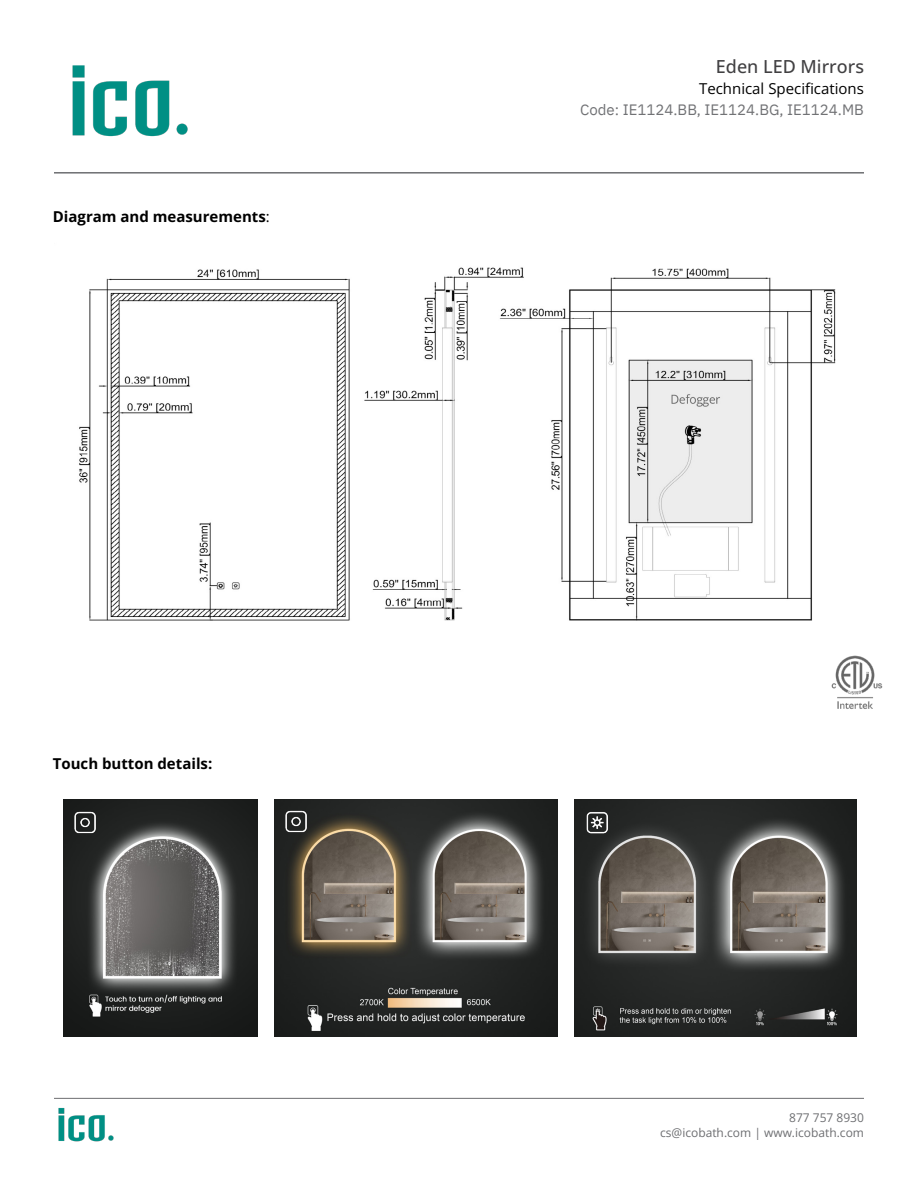
<style>
.page{position:relative;width:918px;height:1188px;background:#fff}
.page>*{position:absolute;margin:0;border:0;box-sizing:border-box;transform-origin:0 0}
.t1{font:500 18px "Open Sans";color:#414042}
.t2{font:700 15px "Open Sans";color:#000}
.t3{font:15px "IBM Plex Sans";color:#717275}
.t4{font:15px "Open Sans";color:#000}
.t5{font:12px/14.4px "Open Sans";color:#6d6e71;text-align:right}
.s1{font-weight:400}
</style>
<div class="page">
<img style="left:79px;top:267px;width:757px;height:354px">
<img style="left:274px;top:799px;width:283px;height:238px">
<img style="left:63px;top:799px;width:195px;height:238px">
<img style="left:574px;top:799px;width:283px;height:238px">
<img style="left:831px;top:655px;width:52px;height:54px">
<img style="left:72px;top:809px;width:27px;height:27px">
<img style="left:283px;top:807px;width:27px;height:27px">
<img style="left:583px;top:809px;width:27px;height:27px">
<hr style="left:54px;top:1098px;width:810px;height:1px;background:#6d6e71">
<img style="left:58px;top:1107px;width:56px;height:35px">
<hr style="left:54px;top:172px;width:810px;height:2px;background:#6d6e71">
<img style="left:72px;top:65px;width:116px;height:72px">
<p class="t2" style="left:53px;top:206px;width:219px">Diagram and measurements<span class="s1">:</span></p>
<p class="t2" style="left:53px;top:753px;width:161px">Touch button details:</p>
<p class="t1" style="left:716px;top:54px;width:150px">Eden LED Mirrors</p>
<p class="t4" style="left:699px;top:79px;width:166px">Technical Specifications</p>
<p class="t3" style="left:580px;top:98px;width:285px">Code: IE1124.BB, IE1124.BG, IE1124.MB</p>
<p class="t5" style="left:660px;top:1111px;width:205px">877 757 8930<br>cs@icobath.com | www.icobath.com</p>
</div>
